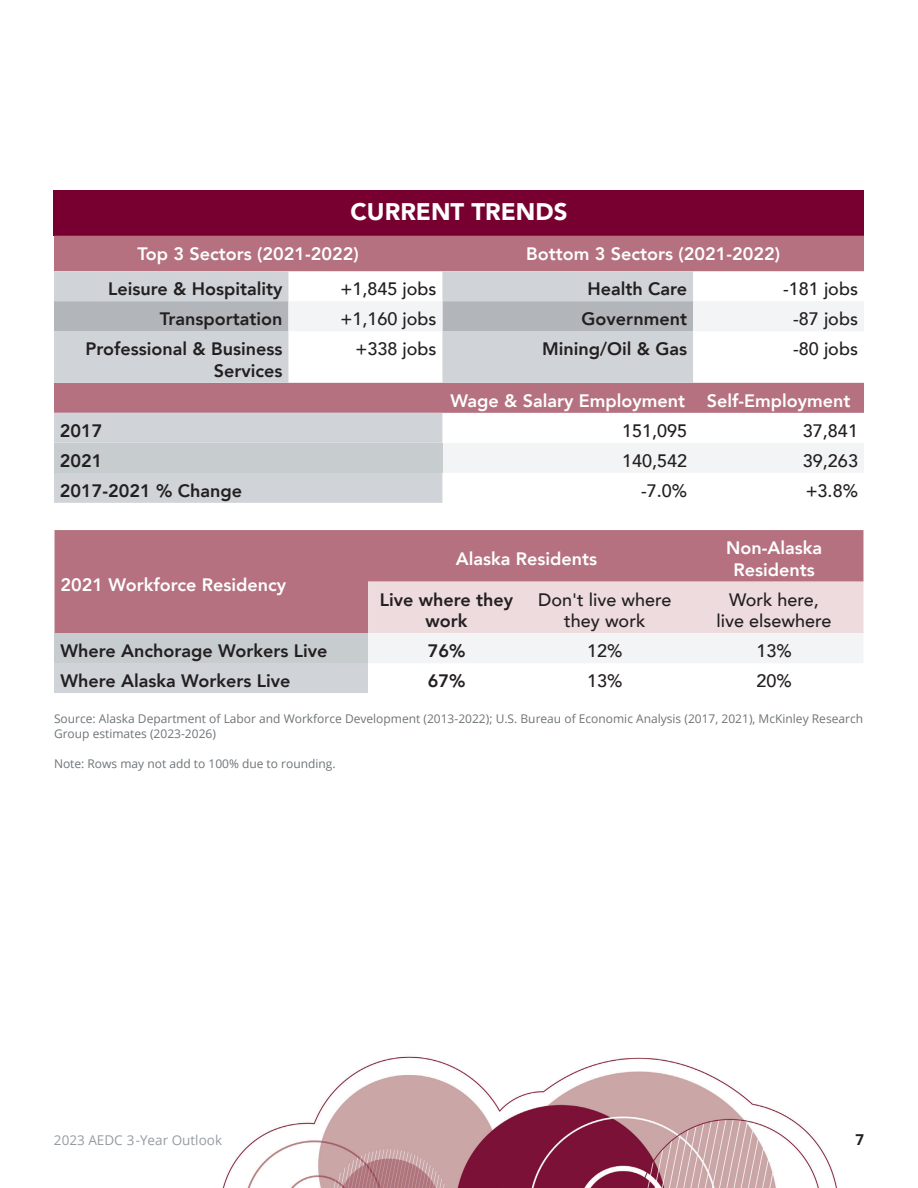
<style>
.page{position:relative;width:918px;height:1188px;background:#fff}
.page>*{position:absolute;margin:0;border:0;box-sizing:border-box;transform-origin:0 0}
.t1{font:900 24px "Avenir";color:#fff}
.t2{font:800 18px/21.6px "Avenir";color:#231f20;text-align:right}
.t3{font:500 18px/21.6px "Avenir";color:#231f20;text-align:center}
.t4{font:800 18px/21.6px "Avenir";color:#fff;text-align:center}
.t5{font:700 15px "Open Sans";color:#231f20}
.t6{font:13.5px "Open Sans";color:#959ca1}
.t7{font:12px/15px "Open Sans";color:#6e7478}
</style>
<div class="page">
<img style="left:222px;top:1056px;width:615px;height:132px">
<div style="left:54px;top:190px;width:810px;height:46px;background:#780031"></div>
<div style="left:54px;top:236px;width:810px;height:36px;background:#b57180"></div>
<svg style="left:54px;top:271px;width:639px;height:232px;fill:#d0d4d8"></svg>
<div style="left:54px;top:301px;width:234px;height:30px;background:#b2b6ba"></div>
<svg style="left:288px;top:301px;width:576px;height:172px"></svg>
<div style="left:54px;top:443px;width:388px;height:30px;background:#c7cccf"></div>
<div style="left:55px;top:530px;width:808px;height:103px;background:#b57180"></div>
<div style="left:55px;top:633px;width:313px;height:30px;background:#c7cccf"></div>
<svg style="left:368px;top:582px;width:495px;height:81px"></svg>
<div style="left:55px;top:663px;width:313px;height:30px;background:#d0d4d8"></div>
<p class="t1" style="left:351px;top:191px;width:218px">CURRENT TRENDS</p>
<p class="t4" style="left:138px;top:243px;width:223px">Top 3 Sectors (2021-2022)</p>
<p class="t4" style="left:526px;top:243px;width:255px">Bottom 3 Sectors (2021-2022)</p>
<p class="t2" style="left:108px;top:278px;width:176px">Leisure &amp; Hospitality</p>
<p class="t3" style="left:340px;top:277px;width:98px">+1,845 jobs</p>
<p class="t2" style="left:587px;top:278px;width:101px">Health Care</p>
<p class="t3" style="left:783px;top:277px;width:76px">-181 jobs</p>
<p class="t2" style="left:160px;top:308px;width:124px">Transportation</p>
<p class="t3" style="left:340px;top:307px;width:98px">+1,160 jobs</p>
<p class="t2" style="left:581px;top:308px;width:107px">Government</p>
<p class="t3" style="left:793px;top:307px;width:66px">-87 jobs</p>
<p class="t2" style="left:86px;top:338px;width:198px">Professional &amp; Business<br>Services</p>
<p class="t3" style="left:355px;top:337px;width:83px">+338 jobs</p>
<p class="t2" style="left:542px;top:338px;width:147px">Mining/Oil &amp; Gas</p>
<p class="t3" style="left:793px;top:337px;width:66px">-80 jobs</p>
<p class="t4" style="left:450px;top:390px;width:236px">Wage &amp; Salary Employment</p>
<p class="t4" style="left:707px;top:390px;width:145px">Self-Employment</p>
<p class="t2" style="left:60px;top:420px;width:44px">2017</p>
<p class="t3" style="left:622px;top:419px;width:67px">151,095</p>
<p class="t3" style="left:803px;top:419px;width:57px">37,841</p>
<p class="t2" style="left:60px;top:450px;width:44px">2021</p>
<p class="t3" style="left:622px;top:449px;width:67px">140,542</p>
<p class="t3" style="left:803px;top:449px;width:57px">39,263</p>
<p class="t2" style="left:60px;top:480px;width:184px">2017-2021 % Change</p>
<p class="t3" style="left:641px;top:479px;width:48px">-7.0%</p>
<p class="t3" style="left:806px;top:479px;width:54px">+3.8%</p>
<p class="t4" style="left:61px;top:574px;width:227px">2021 Workforce Residency</p>
<p class="t4" style="left:456px;top:548px;width:143px">Alaska Residents</p>
<p class="t4" style="left:726px;top:537px;width:97px">Non-Alaska<br>Residents</p>
<p class="t2" style="left:380px;top:589px;width:135px;text-align:center">Live where they work</p>
<p class="t3" style="left:538px;top:588px;width:135px">Don't live where they work</p>
<p class="t3" style="left:717px;top:588px;width:117px">Work here, live elsewhere</p>
<p class="t2" style="left:61px;top:640px;width:268px">Where Anchorage Workers Live</p>
<p class="t2" style="left:428px;top:640px;width:39px">76%</p>
<p class="t3" style="left:587px;top:639px;width:37px">12%</p>
<p class="t3" style="left:756px;top:639px;width:37px">13%</p>
<p class="t2" style="left:61px;top:670px;width:231px">Where Alaska Workers Live</p>
<p class="t2" style="left:428px;top:670px;width:39px">67%</p>
<p class="t3" style="left:587px;top:669px;width:37px">13%</p>
<p class="t3" style="left:756px;top:669px;width:37px">20%</p>
<p class="t7" style="left:54px;top:711px;width:811px">Source: Alaska Department of Labor and Workforce Development (2013-2022); U.S. Bureau of Economic Analysis (2017, 2021), McKinley Research<br>Group estimates (2023-2026)</p>
<p class="t7" style="left:54px;top:756px;width:281px">Note: Rows may not add to 100% due to rounding.</p>
<p class="t6" style="left:54px;top:1131px;width:170px">2023 AEDC 3-Year Outlook</p>
<p class="t5" style="left:855px;top:1129px;width:10px">7</p>
</div>
